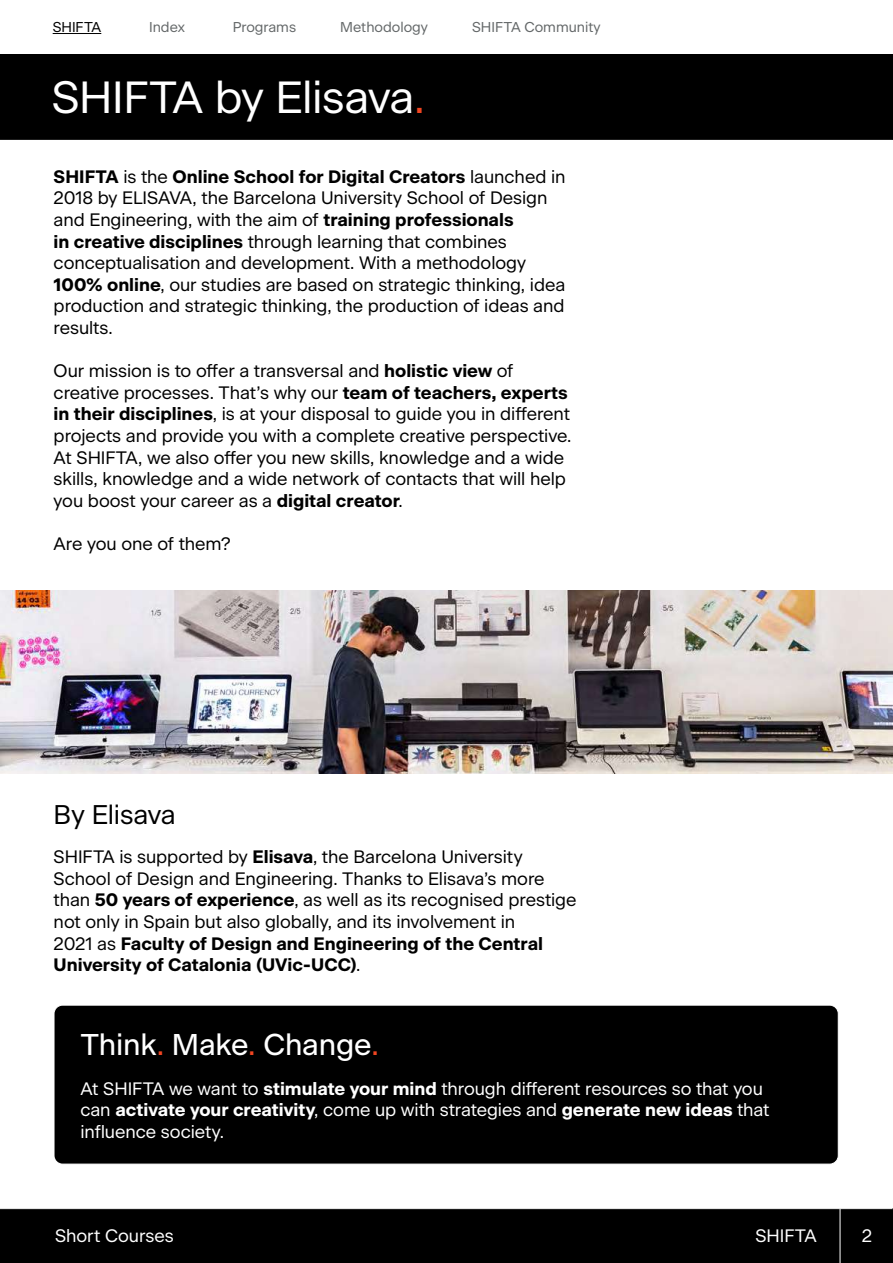
<style>
.page{position:relative;width:893px;height:1263px;background:#fff}
.page>*{position:absolute;margin:0;border:0;box-sizing:border-box;transform-origin:0 0}
.t1{font:45px "Beausite Classic Clear";letter-spacing:-.01em;color:#fff}
.t2{font:30px "Beausite Classic";letter-spacing:-.005em;color:#fff}
.t3{font:27px "Beausite Classic Clear";letter-spacing:-.01em;color:#000}
.t4{font:18px/21.6px "Beausite Classic Clear";letter-spacing:-.005em;color:#000}
.t5{font:700 18px/21.6px "Beausite Classic";color:#000}
.t6{font:18px "Beausite Classic Clear";color:#fff}
.t7{font:700 18px "Beausite Classic";color:#fff}
.t8{font:14.25px "Beausite Classic Clear";color:#646869}
.t9{font:14.25px "Beausite Classic Clear";color:#000}
.s1{color:#f04521}
.s2{font-family:"Beausite Classic Clear";font-weight:400}
.s3{font-family:"Beausite Classic";font-weight:700}
</style>
<div class="page">
<div style="left:1px;top:55px;width:892px;height:85px;background:#000"></div>
<div style="left:0;top:1209px;width:893px;height:54px;background:#000"></div>
<hr style="left:840px;top:1209px;width:1px;height:54px;background:#fff">
<img style="left:0;top:590px;width:893px;height:184px">
<div style="left:54px;top:1005px;width:784px;height:159px;background:#000;border-radius:9px"></div>
<div style="left:54px;top:1005px;width:785px;height:159px;border:1px solid #fff;border-radius:9px"></div>
<hr style="left:53px;top:33px;width:48px;height:1px;background:#000">
<p class="t9" style="left:53px;top:16px;width:50px">SHIFTA</p>
<p class="t8" style="left:149px;top:16px;width:37px">Index</p>
<p class="t8" style="left:233px;top:16px;width:65px">Programs</p>
<p class="t8" style="left:340px;top:16px;width:89px">Methodology</p>
<p class="t8" style="left:472px;top:16px;width:130px">SHIFTA Community</p>
<h1 class="t1" style="left:52px;top:63px;width:375px">SHIFTA by Elisava<span class="s1">.</span></h1>
<p class="t5" style="left:54px;top:164px;width:513px">SHIFTA <span class="s2">is the</span> Online School for Digital Creators <span class="s2">launched in</span></p>
<p class="t4" style="left:54px;top:186px;width:513px">2018 by ELISAVA, the Barcelona University School of Design and Engineering, with the aim of <span class="s3">training professionals<br>in creative disciplines</span> through learning that combines conceptualisation and development. With a methodology <span class="s3">100% online</span>, our studies are based on strategic thinking, idea production and strategic thinking, the production of ideas and results.</p>
<p class="t4" style="left:54px;top:359px;width:519px">Our mission is to offer a transversal and <span class="s3">holistic view</span> of creative processes. That’s why our <span class="s3">team of teachers, experts in their disciplines</span>, is at your disposal to guide you in different projects and provide you with a complete creative perspective.<br>At SHIFTA, we also offer you new skills, knowledge and a wide skills, knowledge and a wide network of contacts that will help you boost your career as a <span class="s3">digital creator</span>.</p>
<p class="t4" style="left:54px;top:531px;width:179px">Are you one of them?</p>
<h3 class="t3" style="left:54px;top:794px;width:124px">By Elisava</h3>
<p class="t4" style="left:54px;top:844px;width:524px">SHIFTA is supported by <span class="s3">Elisava</span>, the Barcelona University School of Design and Engineering. Thanks to Elisava’s more than <span class="s3">50 years of experience</span>, as well as its recognised prestige not only in Spain but also globally, and its involvement in</p>
<p class="t5" style="left:54px;top:931px;width:491px"><span class="s2">2021 as</span> Faculty of Design and Engineering of the Central<br>University of Catalonia (UVic-UCC)<span class="s2">.</span></p>
<h2 class="t2" style="left:80px;top:1022px;width:300px">Think<span class="s1">.</span> Make<span class="s1">.</span> Change<span class="s1">.</span></h2>
<p class="t6" style="left:80px;top:1074px;width:684px">At SHIFTA we want to <span class="s3">stimulate your mind</span> through different resources so that you</p>
<p class="t7" style="left:80px;top:1096px;width:691px"><span class="s2">can</span> activate your creativity<span class="s2">, come up with strategies and</span> generate new ideas <span class="s2">that</span></p>
<p class="t6" style="left:80px;top:1118px;width:145px">influence society.</p>
<p class="t6" style="left:55px;top:1222px;width:120px">Short Courses</p>
<p class="t6" style="left:755px;top:1222px;width:63px">SHIFTA</p>
<p class="t6" style="left:862px;top:1222px;width:12px">2</p>
</div>
